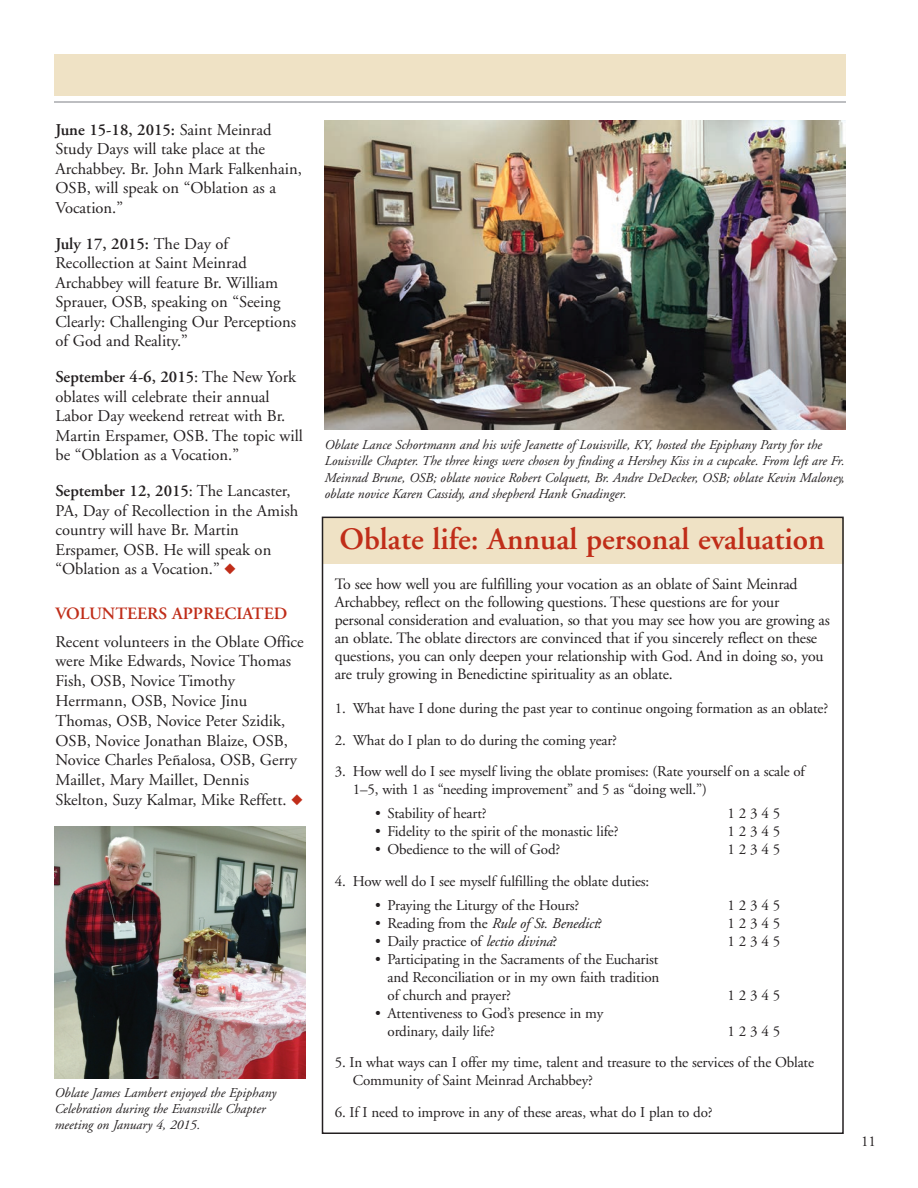
<style>
.page{position:relative;width:918px;height:1188px;background:#fff}
.page>*{position:absolute;margin:0;border:0;box-sizing:border-box;transform-origin:0 0}
.t1{font:600 31.05px "Adobe Garamond";color:#c02d19}
.t2{font:600 17.25px "Adobe Garamond";color:#c02d19}
.t3{font:16.5px/19.5px "Adobe Garamond";color:#231f20}
.t4{font:15.75px/18px "Adobe Garamond";letter-spacing:-.01em;color:#231f20}
.t5{font:15px/18px "Adobe Garamond";letter-spacing:-.01em;color:#231f20}
.t6{font:italic 15px "Adobe Garamond";letter-spacing:-.01em;color:#231f20}
.t7{font:italic 13.5px/16.2px "Adobe Garamond";color:#231f20}
.s1{font-weight:600}
.s2{color:#c02d19}
.s3{font-style:normal}
.s4{font-style:italic}
</style>
<div class="page">
<div style="left:322px;top:518px;width:522px;height:46px;background:#efe2c5"></div>
<div style="left:322px;top:517px;width:522px;height:617px;border:2px solid #231f20"></div>
<div style="left:54px;top:54px;width:792px;height:42px;background:#efe2c5"></div>
<hr style="left:54px;top:101px;width:792px;height:2px;background:#a8a9ad">
<img style="left:54px;top:826px;width:251px;height:253px">
<img style="left:324px;top:120px;width:522px;height:310px">
<p class="t3" style="left:56px;top:121px;width:248px"><span class="s1">June 15-18, 2015:</span> Saint Meinrad<br>Study Days will take place at the<br>Archabbey. Br. John Mark Falkenhain,<br>OSB, will speak on “Oblation as a<br>Vocation.”</p>
<p class="t3" style="left:56px;top:235px;width:242px"><span class="s1">July 17, 2015:</span> The Day of<br>Recollection at Saint Meinrad<br>Archabbey will feature Br. William<br>Sprauer, OSB, speaking on “Seeing<br>Clearly: Challenging Our Perceptions of God and Reality.”</p>
<p class="t3" style="left:56px;top:369px;width:249px"><span class="s1">September 4-6, 2015</span>: The New York oblates will celebrate their annual Labor Day weekend retreat with Br.<br>Martin Erspamer, OSB. The topic will be “Oblation as a Vocation.”</p>
<p class="t3" style="left:56px;top:483px;width:244px"><span class="s1">September 12, 2015</span>: The Lancaster,<br>PA, Day of Recollection in the Amish country will have Br. Martin<br>Erspamer, OSB. He will speak on “Oblation as a Vocation.” <span class="s2">◆</span></p>
<p class="t2" style="left:56px;top:607px;width:233px">VOLUNTEERS APPRECIATED</p>
<p class="t3" style="left:56px;top:633px;width:250px">Recent volunteers in the Oblate Office were Mike Edwards, Novice Thomas Fish, OSB, Novice Timothy Herrmann, OSB, Novice Jinu Thomas, OSB, Novice Peter Szidik, OSB, Novice Jonathan Blaize, OSB, Novice Charles Peñalosa, OSB, Gerry Maillet, Mary Maillet, Dennis Skelton, Suzy Kalmar, Mike Reffett. <span class="s2">◆</span></p>
<p class="t7" style="left:54px;top:1086px;width:223px">Oblate James Lambert enjoyed the Epiphany<br>Celebration during the Evansville Chapter meeting on January 4, 2015.</p>
<p class="t7" style="left:324px;top:438px;width:522px">Oblate Lance Schortmann and his wife Jeanette of Louisville, KY, hosted the Epiphany Party for the Louisville Chapter. The three kings were chosen by finding a Hershey Kiss in a cupcake. From left are Fr.<br>Meinrad Brune, OSB; oblate novice Robert Colquett, Br. Andre DeDecker, OSB; oblate Kevin Maloney, oblate novice Karen Cassidy, and shepherd Hank Gnadinger.</p>
<h1 class="t1" style="left:340px;top:527px;width:487px">Oblate life: Annual personal evaluation</h1>
<p class="t4" style="left:335px;top:576px;width:497px">To see how well you are fulfilling your vocation as an oblate of Saint Meinrad Archabbey, reflect on the following questions. These questions are for your personal consideration and evaluation, so that you may see how you are growing as an oblate. The oblate directors are convinced that if you sincerely reflect on these questions, you can only deepen your relationship with God. And in doing so, you are truly growing in Benedictine spirituality as an oblate.</p>
<p class="t5" style="left:335px;top:701px;width:495px">1. What have I done during the past year to continue ongoing formation as an oblate?</p>
<p class="t5" style="left:335px;top:732px;width:284px">2. What do I plan to do during the coming year?</p>
<p class="t5" style="left:353px;top:764px;width:454px;text-indent:-18px">3. How well do I see myself living the oblate promises: (Rate yourself on a scale of<br>1–5, with 1 as “needing improvement” and 5 as “doing well.”)</p>
<p class="t5" style="left:375px;top:806px;width:113px">• Stability of heart?</p>
<p class="t5" style="left:727px;top:806px;width:54px">1 2 3 4 5</p>
<p class="t5" style="left:375px;top:824px;width:245px">• Fidelity to the spirit of the monastic life?</p>
<p class="t5" style="left:727px;top:824px;width:54px">1 2 3 4 5</p>
<p class="t5" style="left:375px;top:842px;width:187px">• Obedience to the will of God?</p>
<p class="t5" style="left:727px;top:842px;width:54px">1 2 3 4 5</p>
<p class="t5" style="left:335px;top:873px;width:316px">4. How well do I see myself fulfilling the oblate duties:</p>
<p class="t5" style="left:375px;top:897px;width:206px">• Praying the Liturgy of the Hours?</p>
<p class="t5" style="left:727px;top:897px;width:54px">1 2 3 4 5</p>
<p class="t6" style="left:375px;top:917px;width:229px"><span class="s3">• Reading from the</span> Rule of St. Benedict<span class="s3">?</span></p>
<p class="t5" style="left:727px;top:915px;width:54px">1 2 3 4 5</p>
<p class="t5" style="left:375px;top:933px;width:183px">• Daily practice of <span class="s4">lectio divina</span>?</p>
<p class="t5" style="left:727px;top:933px;width:54px">1 2 3 4 5</p>
<p class="t5" style="left:388px;top:951px;width:273px;text-align:justify;text-indent:-12px">• Participating in the Sacraments of the Eucharist and Reconciliation or in my own faith tradition of church and prayer?</p>
<p class="t5" style="left:727px;top:987px;width:54px">1 2 3 4 5</p>
<p class="t5" style="left:388px;top:1005px;width:217px;text-indent:-12px">• Attentiveness to God’s presence in my ordinary, daily life?</p>
<p class="t5" style="left:727px;top:1023px;width:54px">1 2 3 4 5</p>
<p class="t5" style="left:353px;top:1055px;width:463px;text-indent:-18px">5. In what ways can I offer my time, talent and treasure to the services of the Oblate<br>Community of Saint Meinrad Archabbey?</p>
<p class="t5" style="left:335px;top:1104px;width:379px">6. If I need to improve in any of these areas, what do I plan to do?</p>
<p class="t5" style="left:861px;top:1134px;width:16px">11</p>
</div>
